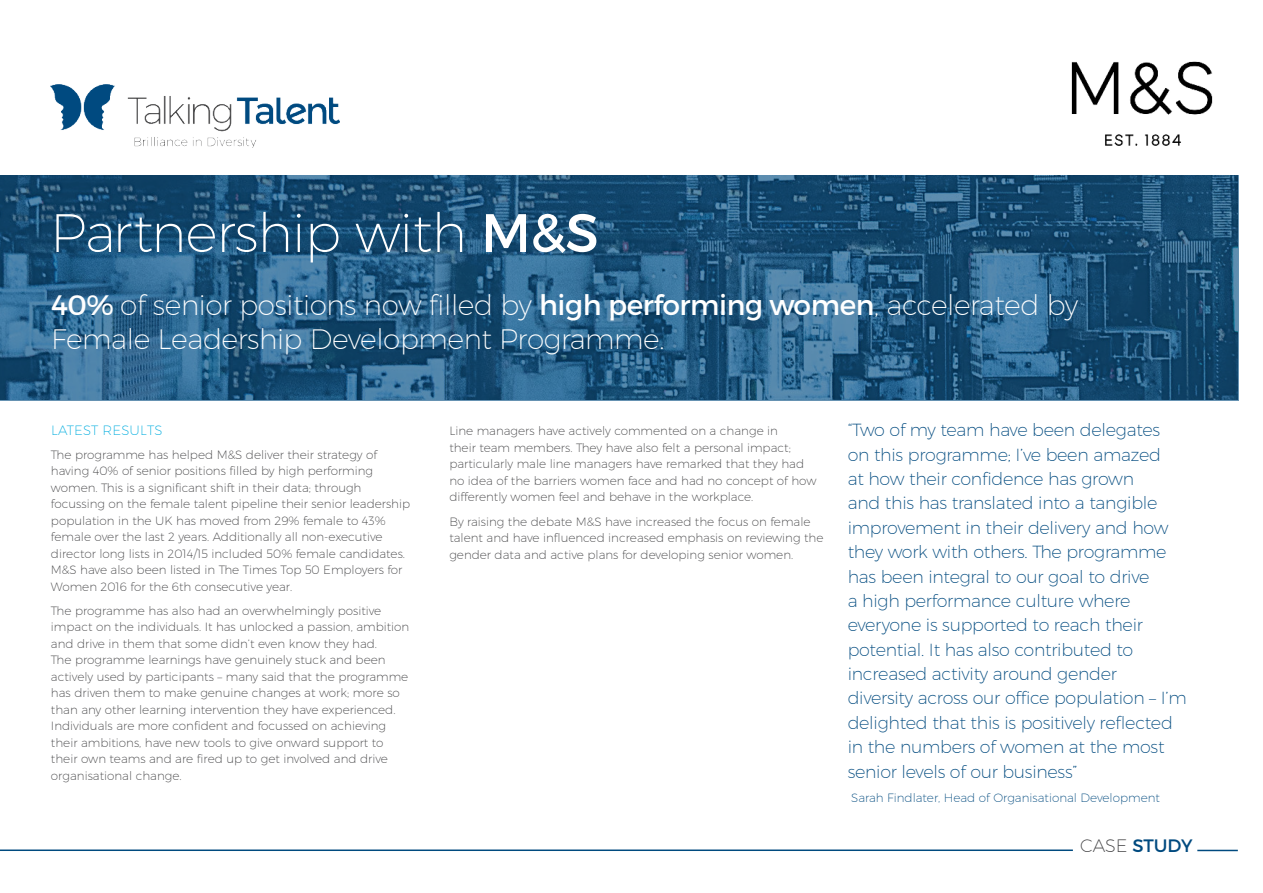
<style>
.page{position:relative;width:1263px;height:893px;background:#fff}
.page>*{position:absolute;margin:0;border:0;box-sizing:border-box;transform-origin:0 0}
.t1{font:200 54.15px "Montserrat";letter-spacing:-.015em;color:#fff}
.t2{font:200 28.2px/33.8px "Montserrat";letter-spacing:-.015em;color:#fff}
.t3{font:18px "Montserrat";letter-spacing:-.005em;color:#004a7f}
.t4{font:200 17.55px/24.5px "Montserrat";letter-spacing:-.015em;color:#004a7f}
.t5{font:200 13.5px "Montserrat";letter-spacing:.01em;color:#00addf}
.t6{font:200 12px/16.5px "Montserrat";color:#404042}
.t7{font:200 12px "Montserrat";color:#004a7f}
.s1{font-weight:400}
.s2{font-weight:200;color:#404042}
</style>
<div class="page">
<hr style="left:0;top:849px;width:1073px;height:2px;background:#004a7f">
<hr style="left:1197px;top:850px;width:41px;height:1px;background:#004a7f">
<svg style="left:0;top:176px;width:1238px;height:225px;background:#22577e"></svg>
<img style="left:1071px;top:61px;width:142px;height:85px">
<img style="left:51px;top:85px;width:289px;height:63px">
<h1 class="t1" style="left:50px;top:207px;width:550px">Partnership with <span class="s1">M&amp;S</span></h1>
<h2 class="t2" style="left:51px;top:289px;width:1029px"><span class="s1">40%</span> of senior positions now filled by <span class="s1">high performing women</span>, accelerated by<br>Female Leadership Development Programme.</h2>
<p class="t5" style="left:51px;top:424px;width:113px">LATEST RESULTS</p>
<p class="t6" style="left:51px;top:447px;width:361px">The programme has helped M&amp;S deliver their strategy of having 40% of senior positions filled by high performing women. This is a significant shift in their data; through focussing on the female talent pipeline their senior leadership population in the UK has moved from 29% female to 43% female over the last 2 years. Additionally all non-executive director long lists in 2014/15 included 50% female candidates.<br>M&amp;S have also been listed in The Times Top 50 Employers for Women 2016 for the 6th consecutive year.</p>
<p class="t6" style="left:51px;top:603px;width:360px">The programme has also had an overwhelmingly positive impact on the individuals. It has unlocked a passion, ambition and drive in them that some didn’t even know they had.<br>The programme learnings have genuinely stuck and been actively used by participants – many said that the programme has driven them to make genuine changes at work; more so than any other learning intervention they have experienced.<br>Individuals are more confident and focussed on achieving their ambitions, have new tools to give onward support to their own teams and are fired up to get involved and drive organisational change.</p>
<p class="t6" style="left:449px;top:423px;width:369px">Line managers have actively commented on a change in<br>their team members. They have also felt a personal impact; particularly male line managers have remarked that they had no idea of the barriers women face and had no concept of how differently women feel and behave in the workplace.</p>
<p class="t6" style="left:449px;top:513px;width:376px">By raising the debate M&amp;S have increased the focus on female talent and have influenced increased emphasis on reviewing the gender data and active plans for developing senior women.</p>
<p class="t4" style="left:848px;top:418px;width:341px">“Two of my team have been delegates<br>on this programme; I’ve been amazed<br>at how their confidence has grown<br>and this has translated into a tangible improvement in their delivery and how they work with others. The programme has been integral to our goal to drive<br>a high performance culture where everyone is supported to reach their potential. It has also contributed to increased activity around gender diversity across our office population – I’m delighted that this is positively reflected in the numbers of women at the most senior levels of our business”</p>
<p class="t7" style="left:851px;top:792px;width:310px">Sarah Findlater, Head of Organisational Development</p>
<h3 class="t3" style="left:1080px;top:838px;width:114px"><span class="s2">CASE</span> STUDY</h3>
</div>
